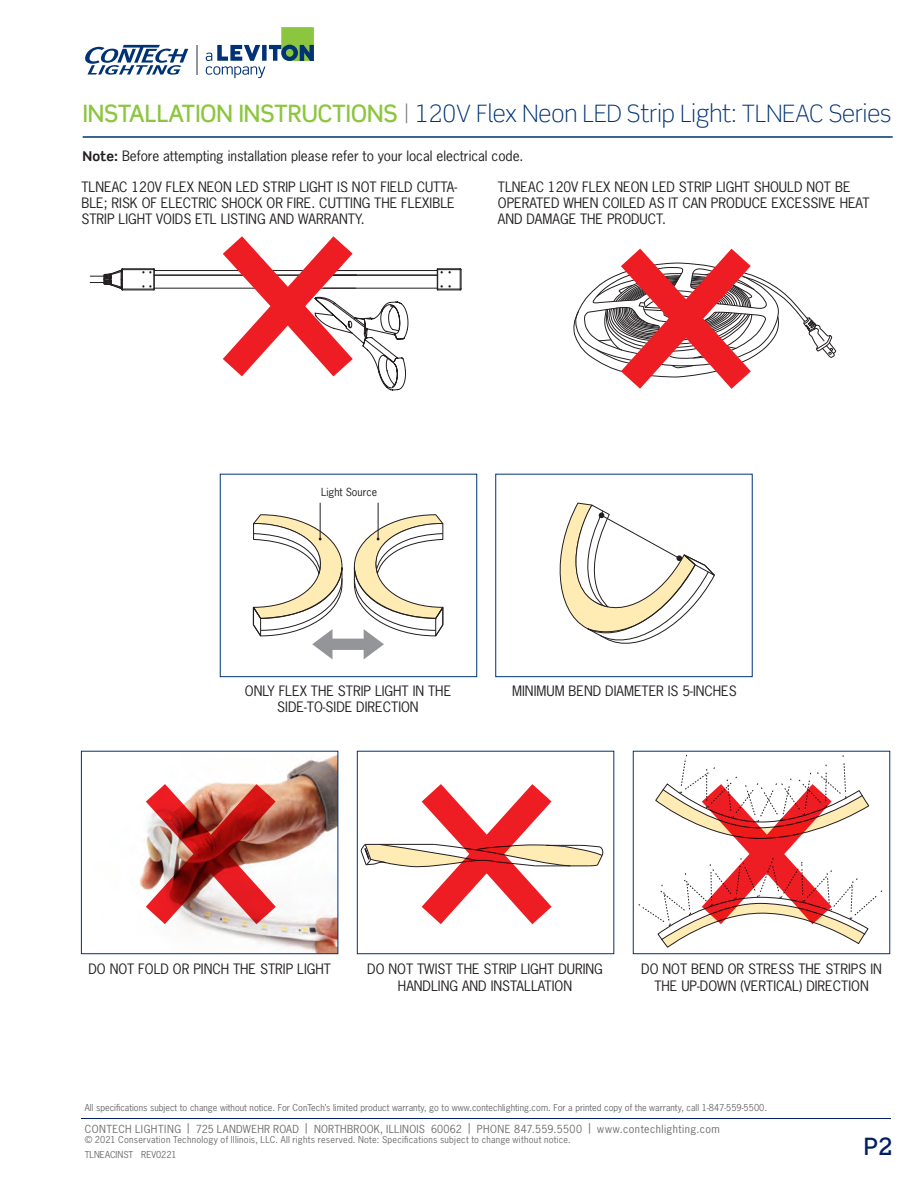
<style>
.page{position:relative;width:918px;height:1188px;background:#fff}
.page>*{position:absolute;margin:0;border:0;box-sizing:border-box;transform-origin:0 0}
.t1{font:300 24px "Scene Std";color:#013374}
.t2{font:500 24px "Scene Std";color:#001f61}
.t3{font:13.5px/16.2px "News Gothic Std";color:#231f20;text-align:center}
.t4{font:10.5px "News Gothic Std";letter-spacing:.035em;color:#6c6d70}
.t5{font:10.5px "News Gothic Std";color:#231f20}
.t6{font:9px "News Gothic Std";color:#6c6d70}
.t7{font:9px "News Gothic Std";letter-spacing:.03em;color:#6c6d70}
.s1{font-weight:500;color:#8bc63e}
.s2{color:#76787b}
.s3{font-family:"Scene Std";font-weight:700}
</style>
<div class="page">
<hr style="left:81px;top:1118px;width:810px;height:1px;background:#001f61">
<hr style="left:196px;top:45px;width:2px;height:29px;background:#939598">
<svg style="left:206px;top:27px;width:108px;height:51px"></svg>
<svg style="left:85px;top:45px;width:103px;height:30px"></svg>
<hr style="left:83px;top:136px;width:810px;height:2px;background:#013374">
<hr style="left:122px;top:290px;width:32px;height:1px;background:#231f20">
<hr style="left:122px;top:289px;width:32px;height:1px;background:#231f20">
<hr style="left:328px;top:270px;width:109px;height:1px;background:#231f20">
<hr style="left:122px;top:269px;width:32px;height:1px;background:#231f20">
<hr style="left:122px;top:268px;width:32px;height:1px;background:#231f20">
<svg style="left:142px;top:268px;width:13px;height:23px"></svg>
<svg style="left:437px;top:268px;width:25px;height:23px"></svg>
<hr style="left:154px;top:288px;width:202px;height:1px;background:#231f20">
<svg style="left:90px;top:268px;width:33px;height:23px"></svg>
<hr style="left:323px;top:288px;width:114px;height:1px;background:#231f20">
<hr style="left:154px;top:275px;width:203px;height:1px;background:#231f20">
<hr style="left:324px;top:275px;width:113px;height:1px;background:#231f20">
<hr style="left:154px;top:270px;width:206px;height:1px;background:#231f20">
<img style="left:139px;top:755px;width:197px;height:197px">
<svg style="left:220px;top:236px;width:189px;height:155px"></svg>
<img style="left:146px;top:784px;width:130px;height:140px">
<svg style="left:638px;top:754px;width:245px;height:194px"></svg>
<svg style="left:573px;top:249px;width:264px;height:140px"></svg>
<div style="left:81px;top:751px;width:257px;height:203px;border:1px solid #013374"></div>
<div style="left:357px;top:751px;width:257px;height:203px;border:1px solid #013374"></div>
<div style="left:633px;top:751px;width:257px;height:203px;border:1px solid #013374"></div>
<hr style="left:320px;top:503px;width:1px;height:36px;background:#231f20">
<hr style="left:378px;top:503px;width:1px;height:36px;background:#231f20">
<svg style="left:253px;top:514px;width:191px;height:145px"></svg>
<svg style="left:559px;top:503px;width:156px;height:141px"></svg>
<svg style="left:360px;top:784px;width:243px;height:140px"></svg>
<h1 class="t1" style="left:83px;top:99px;width:810px"><span class="s1">INSTALLATION INSTRUCTIONS</span> <span class="s2">|</span> 120V Flex Neon LED Strip Light: TLNEAC Series</h1>
<p class="t3" style="left:83px;top:148px;width:442px"><span class="s3">Note:</span> Before attempting installation please refer to your local electrical code.</p>
<p class="t3" style="left:81px;top:179px;width:377px;text-align:left">TLNEAC 120V FLEX NEON LED STRIP LIGHT IS NOT FIELD CUTTA-<br>BLE; RISK OF ELECTRIC SHOCK OR FIRE. CUTTING THE FLEXIBLE<br>STRIP LIGHT VOIDS ETL LISTING AND WARRANTY.</p>
<p class="t3" style="left:498px;top:179px;width:373px;text-align:left">TLNEAC 120V FLEX NEON LED STRIP LIGHT SHOULD NOT BE<br>OPERATED WHEN COILED AS IT CAN PRODUCE EXCESSIVE HEAT<br>AND DAMAGE THE PRODUCT.</p>
<p class="t5" style="left:321px;top:486px;width:57px">Light Source</p>
<p class="t3" style="left:245px;top:683px;width:208px">ONLY FLEX THE STRIP LIGHT IN THE<br>SIDE-TO-SIDE DIRECTION</p>
<p class="t3" style="left:512px;top:683px;width:226px">MINIMUM BEND DIAMETER IS 5-INCHES</p>
<p class="t3" style="left:88px;top:961px;width:244px">DO NOT FOLD OR PINCH THE STRIP LIGHT</p>
<p class="t3" style="left:367px;top:961px;width:237px">DO NOT TWIST THE STRIP LIGHT DURING<br>HANDLING AND INSTALLATION</p>
<p class="t3" style="left:641px;top:961px;width:242px">DO NOT BEND OR STRESS THE STRIPS IN<br>THE UP-DOWN (VERTICAL) DIRECTION</p>
<p class="t6" style="left:85px;top:1102px;width:684px">All specifications subject to change without notice. For ConTech’s limited product warranty, go to www.contechlighting.com. For a printed copy of the warranty, call 1-847-559-5500.</p>
<p class="t4" style="left:85px;top:1122px;width:637px">CONTECH LIGHTING | 725 LANDWEHR ROAD | NORTHBROOK, ILLINOIS 60062 | PHONE 847.559.5500 | www.contechlighting.com</p>
<p class="t7" style="left:85px;top:1134px;width:488px">© 2021 Conservation Technology of Illinois, LLC. All rights reserved. Note: Specifications subject to change without notice.</p>
<p class="t6" style="left:85px;top:1149px;width:94px">TLNEACINST REV0221</p>
<h1 class="t2" style="left:864px;top:1131px;width:30px">P2</h1>
</div>
